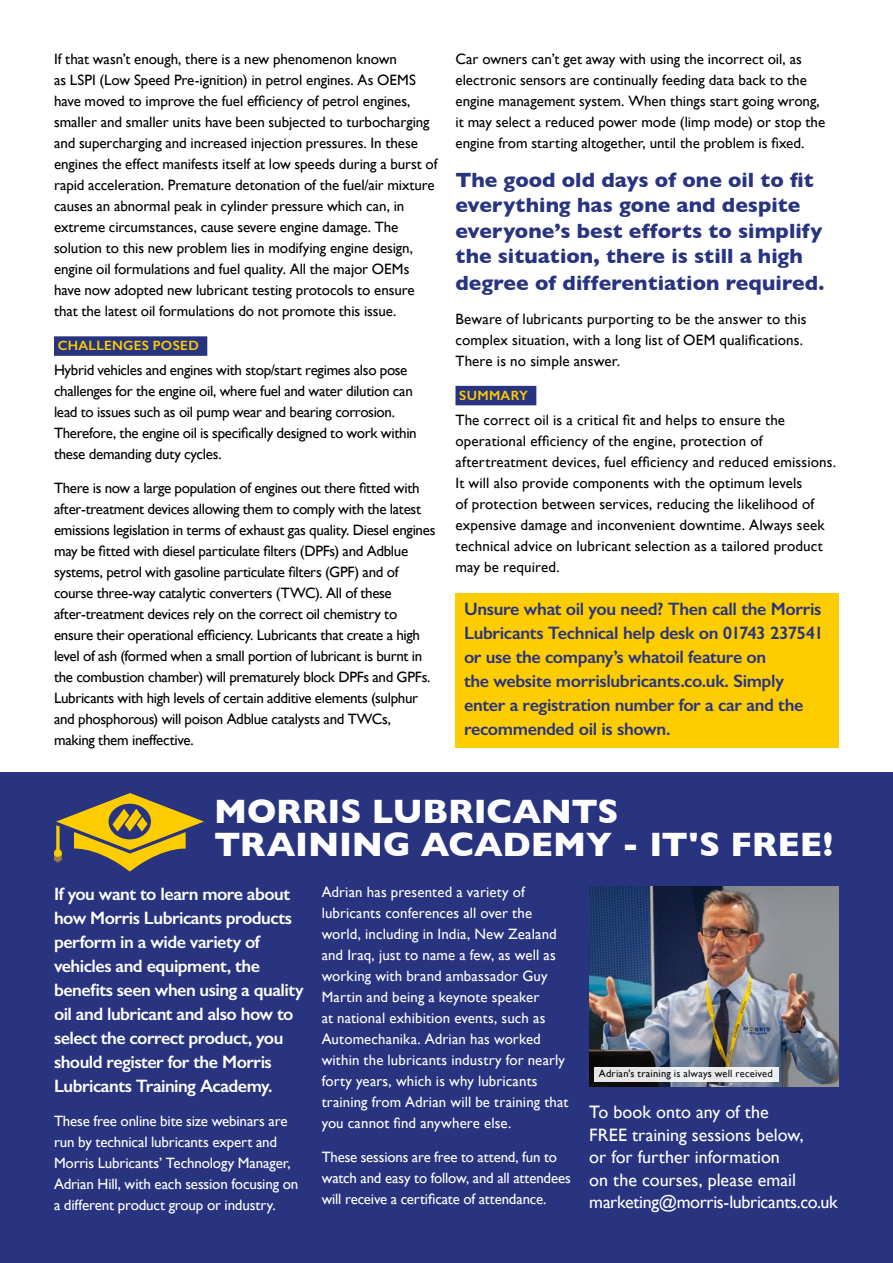
<style>
.page{position:relative;width:893px;height:1263px;background:#fff}
.page>*{position:absolute;margin:0;border:0;box-sizing:border-box;transform-origin:0 0}
.t1{font:700 34.5px/32.4px "Gill Sans";letter-spacing:-.005em;color:#fff}
.t2{font:700 21px/25.8px "Gill Sans";letter-spacing:.005em;color:#283480}
.t3{font:600 18px/24px "Gill Sans";letter-spacing:-.03em;color:#fff}
.t4{font:600 18px/24px "Gill Sans";letter-spacing:-.02em;color:#283480}
.t5{font:18px/22.5px "Gill Sans";color:#fff}
.t6{font:15px/21px "Gill Sans";letter-spacing:-.01em;color:#000}
.t7{font:15px/21px "Gill Sans";letter-spacing:.005em;color:#fff}
.t8{font:15px/21px "Gill Sans";letter-spacing:.01em;color:#000}
.t9{font:600 13.5px "Gill Sans";letter-spacing:.02em;color:#fecd00}
.t10{font:10.5px "Gill Sans";letter-spacing:.02em;color:#000}
</style>
<div class="page">
<div style="left:0;top:772px;width:893px;height:491px;background:#283480"></div>
<div style="left:54px;top:336px;width:153px;height:20px;background:#283480"></div>
<div style="left:455px;top:386px;width:81px;height:19px;background:#283480"></div>
<svg style="left:54px;top:793px;width:150px;height:79px"></svg>
<div style="left:455px;top:593px;width:384px;height:155px;background:#fecd00"></div>
<img style="left:589px;top:887px;width:250px;height:200px">
<div style="left:595px;top:1067px;width:184px;height:14px;background:#ebebeb"></div>
<p class="t6" style="left:54px;top:49px;width:385px">If that wasn’t enough, there is a new phenomenon known<br>as LSPI (Low Speed Pre-ignition) in petrol engines. As OEMS have moved to improve the fuel efficiency of petrol engines, smaller and smaller units have been subjected to turbocharging and supercharging and increased injection pressures. In these engines the effect manifests itself at low speeds during a burst of rapid acceleration. Premature detonation of the fuel/air mixture causes an abnormal peak in cylinder pressure which can, in extreme circumstances, cause severe engine damage. The solution to this new problem lies in modifying engine design, engine oil formulations and fuel quality. All the major OEMs have now adopted new lubricant testing protocols to ensure that the latest oil formulations do not promote this issue.</p>
<p class="t9" style="left:58px;top:337px;width:143px">CHALLENGES POSED</p>
<p class="t6" style="left:54px;top:360px;width:364px">Hybrid vehicles and engines with stop/start regimes also pose challenges for the engine oil, where fuel and water dilution can lead to issues such as oil pump wear and bearing corrosion.<br>Therefore, the engine oil is specifically designed to work within these demanding duty cycles.</p>
<p class="t6" style="left:54px;top:477px;width:383px">There is now a large population of engines out there fitted with after-treatment devices allowing them to comply with the latest emissions legislation in terms of exhaust gas quality. Diesel engines may be fitted with diesel particulate filters (DPFs) and Adblue systems, petrol with gasoline particulate filters (GPF) and of course three-way catalytic converters (TWC). All of these after-treatment devices rely on the correct oil chemistry to ensure their operational efficiency. Lubricants that create a high level of ash (formed when a small portion of lubricant is burnt in the combustion chamber) will prematurely block DPFs and GPFs.<br>Lubricants with high levels of certain additive elements (sulphur and phosphorous) will poison Adblue catalysts and TWCs, making them ineffective.</p>
<p class="t6" style="left:455px;top:49px;width:371px">Car owners can’t get away with using the incorrect oil, as electronic sensors are continually feeding data back to the engine management system. When things start going wrong, it may select a reduced power mode (limp mode) or stop the engine from starting altogether, until the problem is fixed.</p>
<p class="t2" style="left:455px;top:166px;width:370px">The good old days of one oil to fit everything has gone and despite everyone’s best efforts to simplify the situation, there is still a high degree of differentiation required.</p>
<p class="t8" style="left:455px;top:308px;width:353px">Beware of lubricants purporting to be the answer to this complex situation, with a long list of OEM qualifications.<br>There is no simple answer.</p>
<p class="t9" style="left:459px;top:387px;width:70px">SUMMARY</p>
<p class="t8" style="left:455px;top:409px;width:382px">The correct oil is a critical fit and helps to ensure the operational efficiency of the engine, protection of aftertreatment devices, fuel efficiency and reduced emissions.<br>It will also provide components with the optimum levels<br>of protection between services, reducing the likelihood of expensive damage and inconvenient downtime. Always seek technical advice on lubricant selection as a tailored product may be required.</p>
<p class="t4" style="left:464px;top:597px;width:361px">Unsure what oil you need? Then call the Morris Lubricants Technical help desk on 01743 237541 or use the company’s whatoil feature on<br>the website morrislubricants.co.uk. Simply enter a registration number for a car and the recommended oil is shown.</p>
<p class="t1" style="left:214px;top:794px;width:621px">MORRIS LUBRICANTS<br>TRAINING ACADEMY - IT'S FREE!</p>
<p class="t3" style="left:54px;top:881px;width:251px">If you want to learn more about how Morris Lubricants products perform in a wide variety of vehicles and equipment, the benefits seen when using a quality oil and lubricant and also how to select the correct product, you should register for the Morris<br>Lubricants Training Academy.</p>
<p class="t7" style="left:54px;top:1110px;width:246px">These free online bite size webinars are run by technical lubricants expert and Morris Lubricants’ Technology Manager, Adrian Hill, with each session focusing on a different product group or industry.</p>
<p class="t7" style="left:322px;top:881px;width:248px">Adrian has presented a variety of lubricants conferences all over the world, including in India, New Zealand and Iraq, just to name a few, as well as working with brand ambassador Guy Martin and being a keynote speaker<br>at national exhibition events, such as Automechanika. Adrian has worked within the lubricants industry for nearly forty years, which is why lubricants training from Adrian will be training that you cannot find anywhere else.</p>
<p class="t7" style="left:322px;top:1146px;width:251px">These sessions are free to attend, fun to watch and easy to follow, and all attendees will receive a certificate of attendance.</p>
<p class="t10" style="left:599px;top:1067px;width:176px">Adrian's training is always well received</p>
<p class="t5" style="left:589px;top:1100px;width:250px">To book onto any of the<br>FREE training sessions below,<br>or for further information<br>on the courses, please email marketing@morris-lubricants.co.uk</p>
</div>
